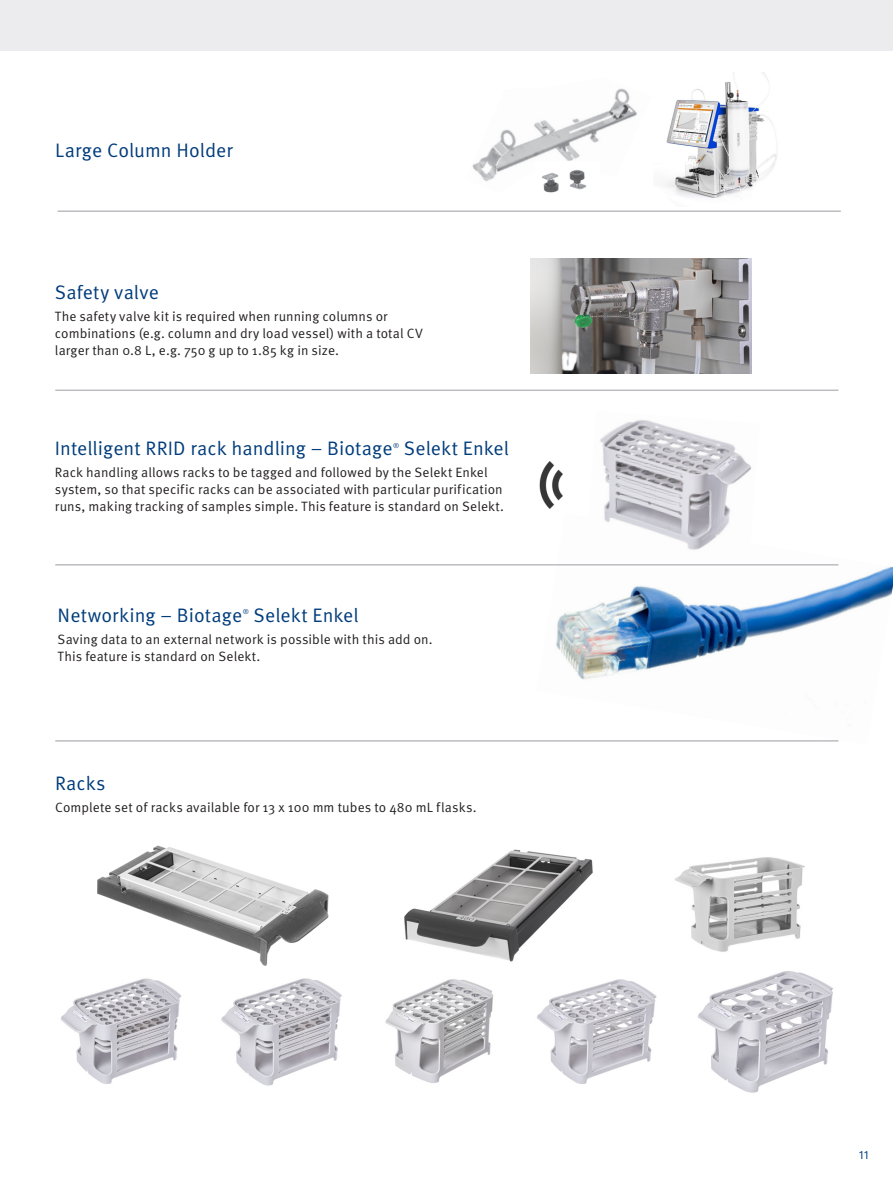
<style>
.page{position:relative;width:893px;height:1187px;background:#fff}
.page>*{position:absolute;margin:0;border:0;box-sizing:border-box;transform-origin:0 0}
.Heading_2{font:19.5px "Meta OT Norm";letter-spacing:.005em;color:#013c7b}
.Body{font:13.5px/17.2px "Meta OT Norm";letter-spacing:.005em;color:#231f20}
.t1{font:12px "Meta OT Norm";color:#013c7b}
.Heading_2-2{font:7.05px "Meta OT Norm";color:#013c7b}
</style>
<div class="page">
<div style="left:0;top:0;width:893px;height:51px;background:#ececee"></div>
<img style="left:536px;top:564px;width:357px;height:178px">
<img style="left:600px;top:420px;width:152px;height:130px">
<img style="left:531px;top:258px;width:221px;height:116px">
<img style="left:472px;top:88px;width:165px;height:94px">
<img style="left:535px;top:162px;width:65px;height:31px">
<img style="left:664px;top:72px;width:113px;height:126px">
<img style="left:404px;top:849px;width:189px;height:113px">
<img style="left:675px;top:857px;width:130px;height:95px">
<img style="left:97px;top:845px;width:232px;height:121px">
<img style="left:60px;top:978px;width:122px;height:106px">
<img style="left:221px;top:978px;width:121px;height:108px">
<img style="left:385px;top:979px;width:108px;height:104px">
<img style="left:537px;top:979px;width:120px;height:105px">
<img style="left:698px;top:971px;width:135px;height:122px">
<hr style="left:58px;top:210px;width:783px;height:2px;background:#bcbdc0">
<hr style="left:55px;top:564px;width:783px;height:1px;background:#bcbdc0">
<hr style="left:55px;top:389px;width:783px;height:2px;background:#bcbdc0">
<hr style="left:55px;top:740px;width:783px;height:1px;background:#bcbdc0">
<img style="left:539px;top:461px;width:24px;height:47px">
<p class="Heading_2" style="left:55px;top:139px;width:179px">Large Column Holder</p>
<p class="Heading_2" style="left:55px;top:281px;width:105px">Safety valve</p>
<p class="Body" style="left:55px;top:308px;width:369px">The safety valve kit is required when running columns or combinations (e.g. column and dry load vessel) with a total CV larger than 0.8 L, e.g. 750 g up to 1.85 kg in size.</p>
<p class="Heading_2" style="left:55px;top:437px;width:339px">Intelligent RRID rack handling – Biotage</p>
<p class="Heading_2-2" style="left:393px;top:441px;width:8px">®</p>
<p class="Heading_2" style="left:404px;top:437px;width:107px">Selekt Enkel</p>
<p class="Body" style="left:55px;top:464px;width:451px">Rack handling allows racks to be tagged and followed by the Selekt Enkel system, so that specific racks can be associated with particular purification runs, making tracking of samples simple. This feature is standard on Selekt.</p>
<p class="Heading_2" style="left:58px;top:604px;width:186px">Networking – Biotage</p>
<p class="Heading_2-2" style="left:243px;top:608px;width:8px">®</p>
<p class="Heading_2" style="left:254px;top:604px;width:107px">Selekt Enkel</p>
<p class="Body" style="left:58px;top:630px;width:377px">Saving data to an external network is possible with this add on.<br>This feature is standard on Selekt.</p>
<p class="Heading_2" style="left:55px;top:772px;width:52px">Racks</p>
<p class="Body" style="left:55px;top:798px;width:423px">Complete set of racks available for 13 x 100 mm tubes to 480 mL flasks.</p>
<p class="t1" style="left:859px;top:1148px;width:11px">11</p>
</div>
